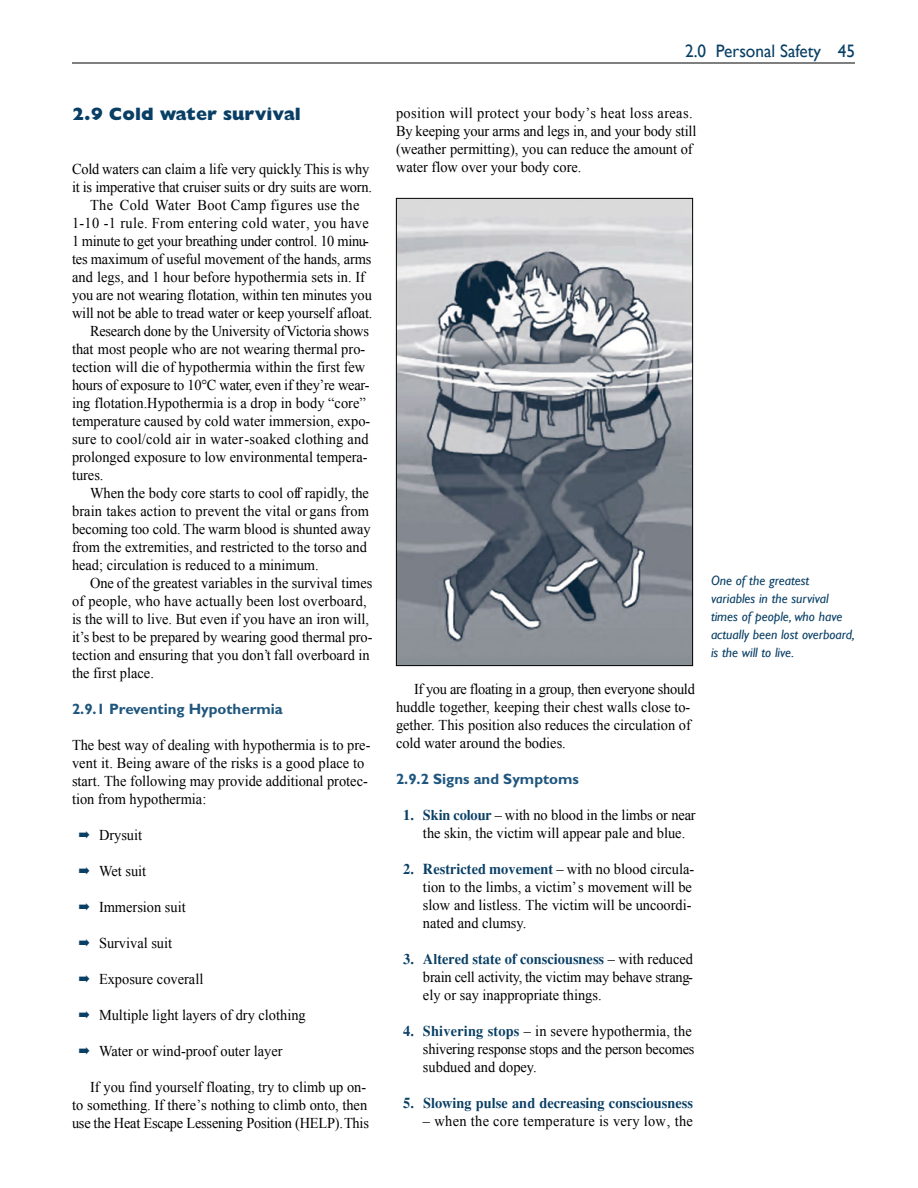
<style>
.page{position:relative;width:918px;height:1188px;background:#fff}
.page>*{position:absolute;margin:0;border:0;box-sizing:border-box;transform-origin:0 0}
.t1{font:800 18px "Gill Sans";color:#093f65}
.t2{font:18px "Gill Sans";color:#093f65;scale:.96 1}
.t3{font:15px/18px "Times New Roman";color:#000;scale:.96 1}
.t4{font:700 15px "Times";color:#093f65;scale:.96 1}
.t5{font:15px "Times New Roman";letter-spacing:-.02em;color:#000;scale:.96 1}
.t6{font:15px "Times New Roman";letter-spacing:.02em;color:#000;scale:.96 1}
.t7{font:700 15px "Gill Sans";color:#1f567e}
.t8{font:15px "Times New Roman";letter-spacing:.025em;color:#000;scale:.96 1}
.t9{font:italic 13.5px/18px "Gill Sans";color:#093f65}
.s1{color:#093f65}
.s2{font-family:"Times";font-weight:700;color:#093f65}
.s3{font-family:"Times New Roman";font-weight:400;color:#000}
</style>
<div class="page">
<hr style="left:72px;top:63px;width:783px;height:1px;background:#000">
<img style="left:398px;top:200px;width:293px;height:464px">
<div style="left:396px;top:198px;width:297px;height:468px;border:1px solid #000"></div>
<p class="t1" style="left:72px;top:108px;width:230px">2.9 Cold water survival</p>
<p class="t3" style="left:72px;top:160px;width:311px">Cold waters can claim a life very quickly. This is why</p>
<p class="t3" style="left:72px;top:178px;width:314px">it is imperative that cruiser suits or dry suits are worn.</p>
<p class="t8" style="left:90px;top:195px;width:282px">The Cold Water Boot Camp figures use the</p>
<p class="t6" style="left:72px;top:213px;width:311px">1-10 -1 rule. From entering cold water, you have</p>
<p class="t5" style="left:72px;top:231px;width:311px">1 minute to get your breathing under control. 10 minu -</p>
<p class="t3" style="left:72px;top:250px;width:314px">tes maxi mum of useful movement of the hands, arms</p>
<p class="t3" style="left:72px;top:268px;width:307px">and legs, and 1 hour before hypothermia sets in. If</p>
<p class="t3" style="left:72px;top:286px;width:314px">you are not wearing flotation, within ten minutes you</p>
<p class="t3" style="left:72px;top:304px;width:315px">will not be able to tread water or keep yourself afloat.</p>
<p class="t3" style="left:90px;top:322px;width:292px">Research done by the University of Victoria shows</p>
<p class="t3" style="left:72px;top:340px;width:307px">that most people who are not wearing thermal pro-</p>
<p class="t3" style="left:72px;top:358px;width:307px">tection will die of hypothermia within the first few</p>
<p class="t5" style="left:72px;top:375px;width:312px">hours of exposure to 10°C water, even if they’re wear-</p>
<p class="t3" style="left:72px;top:394px;width:308px">ing flotation.Hypothermia is a drop in body “core”</p>
<p class="t3" style="left:72px;top:412px;width:312px">temperature caused by cold water immersion, expo-</p>
<p class="t3" style="left:72px;top:430px;width:311px">sure to cool/cold air in water-soaked clothing and</p>
<p class="t3" style="left:72px;top:448px;width:310px">prolonged exposure to low environmental tempera-</p>
<p class="t3" style="left:72px;top:466px;width:34px">tures.</p>
<p class="t3" style="left:90px;top:484px;width:292px">When the body core starts to cool off rapidly, the</p>
<p class="t3" style="left:72px;top:502px;width:311px">brain takes action to prevent the vital or gans from</p>
<p class="t3" style="left:72px;top:520px;width:313px">becoming too cold. The warm blood is shunted away</p>
<p class="t3" style="left:72px;top:538px;width:309px">from the extremities, and restricted to the torso and</p>
<p class="t3" style="left:72px;top:556px;width:258px">head; circulation is reduced to a minimum.</p>
<p class="t3" style="left:90px;top:574px;width:296px">One of the greatest variables in the survival times</p>
<p class="t3" style="left:72px;top:592px;width:308px">of people, who have actually been lost overboard,</p>
<p class="t3" style="left:72px;top:610px;width:311px">is the will to live. But even if you have an iron will,</p>
<p class="t3" style="left:72px;top:628px;width:315px">it’s best to be prepared by wearing good thermal pro-</p>
<p class="t3" style="left:72px;top:646px;width:312px">tection and ensuring that you don’t fall overboard in</p>
<p class="t3" style="left:72px;top:664px;width:87px">the first place.</p>
<p class="t7" style="left:72px;top:704px;width:212px">2.9.1 Preventing Hypothermia</p>
<p class="t3" style="left:72px;top:736px;width:312px">The best way of dealing with hypothermia is to pre&shy;vent it. Being aware of the risks is a good place to start. The following may provide additional protec&shy;tion from hypothermia:</p>
<p class="t3" style="left:79px;top:826px;width:68px"><span class="s1">➡</span> Drysuit</p>
<p class="t3" style="left:79px;top:862px;width:72px"><span class="s1">➡</span> Wet suit</p>
<p class="t3" style="left:79px;top:898px;width:113px"><span class="s1">➡</span> Immersion suit</p>
<p class="t3" style="left:79px;top:934px;width:99px"><span class="s1">➡</span> Survival suit</p>
<p class="t3" style="left:79px;top:970px;width:131px"><span class="s1">➡</span> Exposure coverall</p>
<p class="t3" style="left:79px;top:1006px;width:238px"><span class="s1">➡</span> Multiple light layers of dry clothing</p>
<p class="t3" style="left:79px;top:1042px;width:214px"><span class="s1">➡</span> Water or wind-proof outer layer</p>
<p class="t3" style="left:72px;top:1078px;width:311px;text-indent:18px">If you find yourself floating, try to climb up on&shy;to something. If there’s nothing to climb onto, then use the Heat Escape Lessening Position (HELP). This</p>
<p class="t2" style="left:685px;top:41px;width:178px">2.0 Personal Safety 45</p>
<p class="t3" style="left:396px;top:104px;width:314px">position will protect your body’s heat loss areas.<br>By keeping your arms and legs in, and your body still (weather permitting), you can reduce the amount of water flow over your body core.</p>
<p class="t3" style="left:396px;top:680px;width:313px;text-indent:18px">If you are floating in a group, then everyone should huddle together, keeping their chest walls close to&shy;gether. This position also reduces the circulation of cold water around the bodies.</p>
<p class="t7" style="left:396px;top:774px;width:184px">2.9.2 Signs and Symptoms</p>
<p class="t3" style="left:423px;top:806px;width:286px;text-indent:-20px"><span class="s2">1. Skin colour</span> – with no blood in the limbs or near the skin, the victim will appear pale and blue.</p>
<p class="t4" style="left:403px;top:864px;width:305px">2. Restricted movement <span class="s3">– with no blood circula-</span></p>
<p class="t3" style="left:423px;top:878px;width:282px;text-align:justify">tion to the limbs, a victim’s movement will be slow and listless. The victim will be uncoordi&shy;nated and clumsy.</p>
<p class="t4" style="left:403px;top:954px;width:304px">3. Altered state of consciousness <span class="s3">– with reduced</span></p>
<p class="t3" style="left:423px;top:968px;width:283px">brain cell activity, the victim may behave strang - ely or say inappropriate things.</p>
<p class="t3" style="left:423px;top:1022px;width:284px;text-indent:-20px"><span class="s2">4. Shivering stops</span> – in severe hypothermia, the shivering response stops and the person becomes subdued and dopey.</p>
<p class="t4" style="left:403px;top:1098px;width:303px">5. Slowing pulse and decreasing consciousness</p>
<p class="t6" style="left:423px;top:1111px;width:283px">– when the core temperature is very low, the</p>
<p class="t9" style="left:711px;top:572px;width:145px">One of the greatest variables in the survival times of people, who have actually been lost overboard, is the will to live.</p>
</div>
